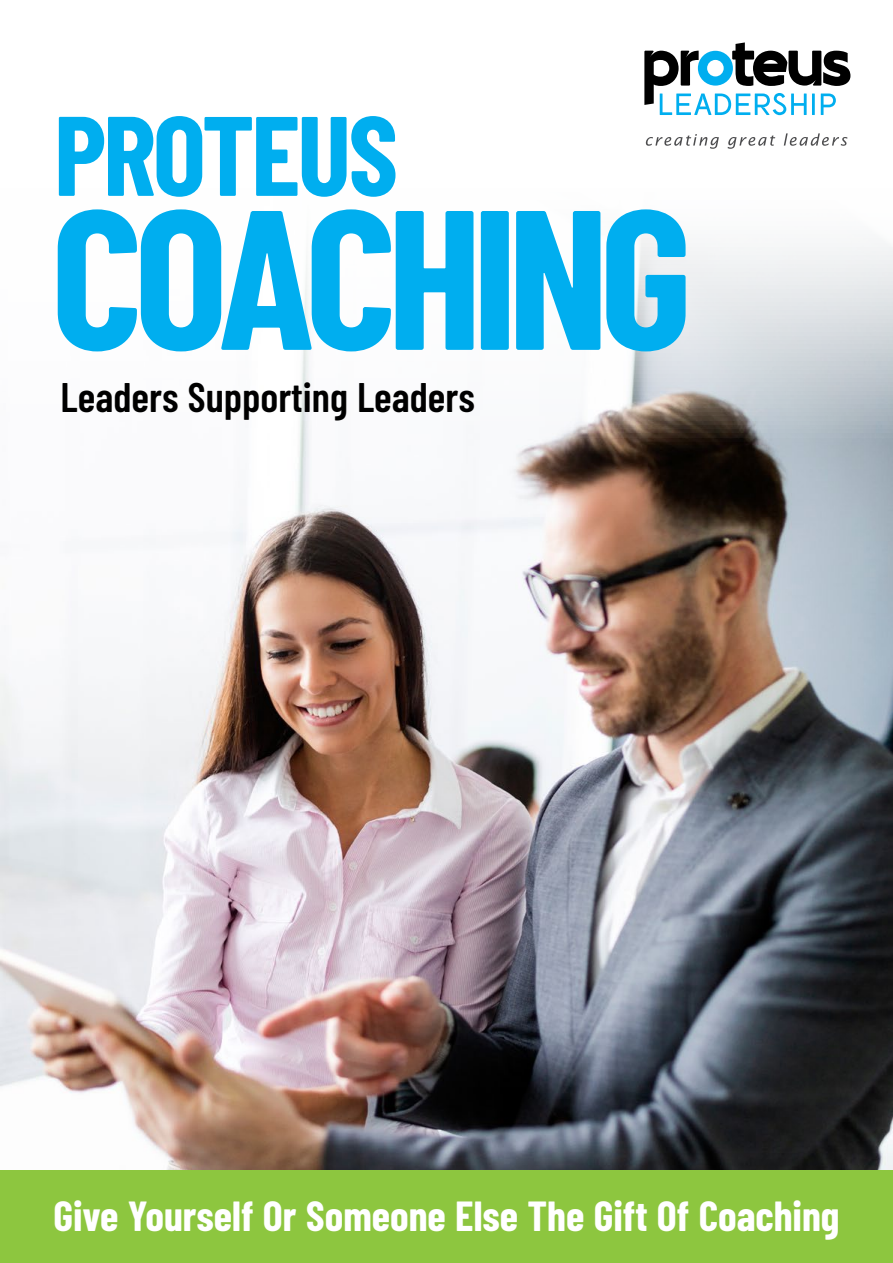
<style>
.page{position:relative;width:893px;height:1263px;background:#fff}
.page>*{position:absolute;margin:0;border:0;box-sizing:border-box;transform-origin:0 0}
.t1{font:700 198.3px "Barlow Condensed";letter-spacing:-.05em;color:#00aeef}
.t2{font:700 112.8px "Barlow Condensed";letter-spacing:-.03em;color:#00aeef}
.t3{font:700 42.15px "Barlow Condensed";color:#fff}
.t4{font:600 41.4px "Barlow Condensed";color:#000}
</style>
<div class="page">
<img style="left:0;top:230px;width:893px;height:940px">
<svg style="left:644px;top:42px;width:206px;height:73px"></svg>
<svg style="left:646px;top:134px;width:73px;height:15px"></svg>
<svg style="left:728px;top:135px;width:47px;height:14px"></svg>
<svg style="left:784px;top:133px;width:63px;height:13px"></svg>
<div style="left:0;top:1170px;width:893px;height:93px;background:#8dc63f"></div>
<p class="t2" style="left:54px;top:85px;width:346px">PROTEUS</p>
<p class="t1" style="left:51px;top:155px;width:642px">COACHING</p>
<p class="t4" style="left:61px;top:371px;width:416px">Leaders Supporting Leaders</p>
<p class="t3" style="left:53px;top:1189px;width:788px">Give Yourself Or Someone Else The Gift Of Coaching</p>
</div>
